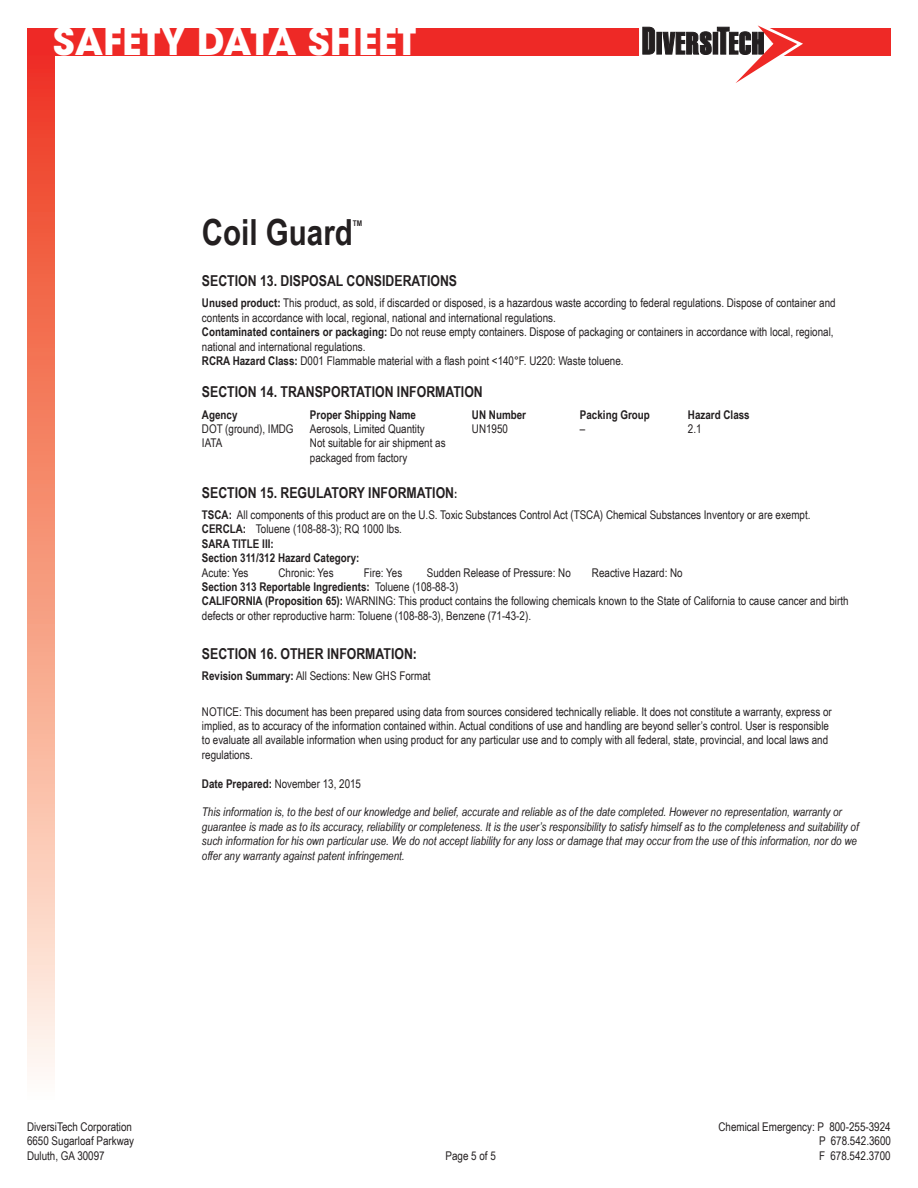
<style>
.page{position:relative;width:918px;height:1188px;background:#fff}
.page>*{position:absolute;margin:0;border:0;box-sizing:border-box;transform-origin:0 0}
.t1{font:700 37.5px "ITC Avant Garde Std";color:#fff}
.t2{font:700 36px "Arial Narrow";color:#231f20}
.t3{font:700 15px "Arial Narrow";color:#231f20}
.t4{font:12px/14.4px "Arial Narrow";color:#231f20}
.t5{font:italic 12px/14.4px "Arial Narrow";color:#231f20}
.t6{font:700 12px "Arial Narrow";color:#231f20}
.t7{font:700 7.8px "Arial Narrow";color:#231f20}
.s1{font-weight:700}
.s2{font-size:12px}
</style>
<div class="page">
<div style="left:27px;top:29px;width:864px;height:27px;background:#ee2926"></div>
<div style="left:27px;top:56px;width:27px;height:1048px;background:linear-gradient(to bottom,#ee3819,#fffdee)"></div>
<svg style="left:639px;top:25px;width:164px;height:58px"></svg>
<h1 class="t1" style="left:53px;top:16px;width:365px">SAFETY DATA SHEET</h1>
<h2 class="t2" style="left:202px;top:205px;width:152px">Coil Guard</h2>
<p class="t7" style="left:353px;top:217px;width:11px">TM</p>
<p class="t3" style="left:202px;top:270px;width:257px">SECTION 13. DISPOSAL CONSIDERATIONS</p>
<p class="t4" style="left:202px;top:296px;width:635px"><span class="s1">Unused product:</span> This product, as sold, if discarded or disposed, is a hazardous waste according to federal regulations. Dispose of container and contents in accordance with local, regional, national and international regulations.<br><span class="s1">Contaminated containers or packaging:</span> Do not reuse empty containers. Dispose of packaging or containers in accordance with local, regional, national and international regulations.<br><span class="s1">RCRA Hazard Class:</span> D001 Flammable material with a flash point &lt;140°F. U220: Waste toluene.</p>
<p class="t3" style="left:202px;top:381px;width:282px">SECTION 14. TRANSPORTATION INFORMATION</p>
<p class="t6" style="left:202px;top:405px;width:37px">Agency</p>
<p class="t6" style="left:310px;top:405px;width:108px">Proper Shipping Name</p>
<p class="t6" style="left:472px;top:405px;width:56px">UN Number</p>
<p class="t6" style="left:580px;top:405px;width:71px">Packing Group</p>
<p class="t6" style="left:688px;top:405px;width:63px">Hazard Class</p>
<p class="t4" style="left:202px;top:421px;width:93px">DOT (ground), IMDG</p>
<p class="t4" style="left:310px;top:421px;width:116px">Aerosols, Limited Quantity</p>
<p class="t4" style="left:472px;top:421px;width:38px">UN1950</p>
<p class="t4" style="left:580px;top:421px;width:7px">–</p>
<p class="t4" style="left:688px;top:421px;width:15px">2.1</p>
<p class="t4" style="left:202px;top:436px;width:22px">IATA</p>
<p class="t4" style="left:310px;top:436px;width:137px">Not suitable for air shipment as packaged from factory</p>
<p class="t3" style="left:202px;top:481px;width:257px">SECTION 15. REGULATORY INFORMATION<span class="s2">:</span></p>
<p class="t4" style="left:202px;top:507px;width:610px"><span class="s1">TSCA:</span> All components of this product are on the U.S. Toxic Substances Control Act (TSCA) Chemical Substances Inventory or are exempt.<br><span class="s1">CERCLA:</span> Toluene (108-88-3); RQ 1000 lbs.<br><span class="s1">SARA TITLE III:<br>Section 311/312 Hazard Category:</span></p>
<p class="t4" style="left:202px;top:565px;width:48px">Acute: Yes</p>
<p class="t4" style="left:278px;top:565px;width:57px">Chronic: Yes</p>
<p class="t4" style="left:364px;top:565px;width:40px">Fire: Yes</p>
<p class="t4" style="left:427px;top:565px;width:145px">Sudden Release of Pressure: No</p>
<p class="t4" style="left:592px;top:565px;width:92px">Reactive Hazard: No</p>
<p class="t4" style="left:202px;top:579px;width:648px"><span class="s1">Section 313 Reportable Ingredients:</span> Toluene (108-88-3)<br><span class="s1">CALIFORNIA (Proposition 65):</span> WARNING: This product contains the following chemicals known to the State of California to cause cancer and birth defects or other reproductive harm: Toluene (108-88-3), Benzene (71-43-2).</p>
<p class="t3" style="left:202px;top:642px;width:217px">SECTION 16. OTHER INFORMATION:</p>
<p class="t4" style="left:202px;top:668px;width:230px"><span class="s1">Revision Summary:</span> All Sections: New GHS Format</p>
<p class="t4" style="left:202px;top:704px;width:631px">NOTICE: This document has been prepared using data from sources considered technically reliable. It does not constitute a warranty, express or implied, as to accuracy of the information contained within. Actual conditions of use and handling are beyond seller’s control. User is responsible to evaluate all available information when using product for any particular use and to comply with all federal, state, provincial, and local laws and regulations.</p>
<p class="t4" style="left:202px;top:776px;width:161px"><span class="s1">Date Prepared:</span> November 13, 2015</p>
<p class="t5" style="left:202px;top:805px;width:658px">This information is, to the best of our knowledge and belief, accurate and reliable as of the date completed. However no representation, warranty or guarantee is made as to its accuracy, reliability or completeness. It is the user’s responsibility to satisfy himself as to the completeness and suitability of such information for his own particular use. We do not accept liability for any loss or damage that may occur from the use of this information, nor do we offer any warranty against patent infringement.</p>
<p class="t4" style="left:27px;top:1119px;width:106px">DiversiTech Corporation</p>
<p class="t4" style="left:719px;top:1119px;width:174px">Chemical Emergency: P 800-255-3924</p>
<p class="t4" style="left:27px;top:1134px;width:109px">6650 Sugarloaf Parkway</p>
<p class="t4" style="left:819px;top:1134px;width:73px">P 678.542.3600</p>
<p class="t4" style="left:27px;top:1148px;width:79px">Duluth, GA 30097</p>
<p class="t4" style="left:446px;top:1148px;width:52px">Page 5 of 5</p>
<p class="t4" style="left:819px;top:1148px;width:73px">F 678.542.3700</p>
</div>
